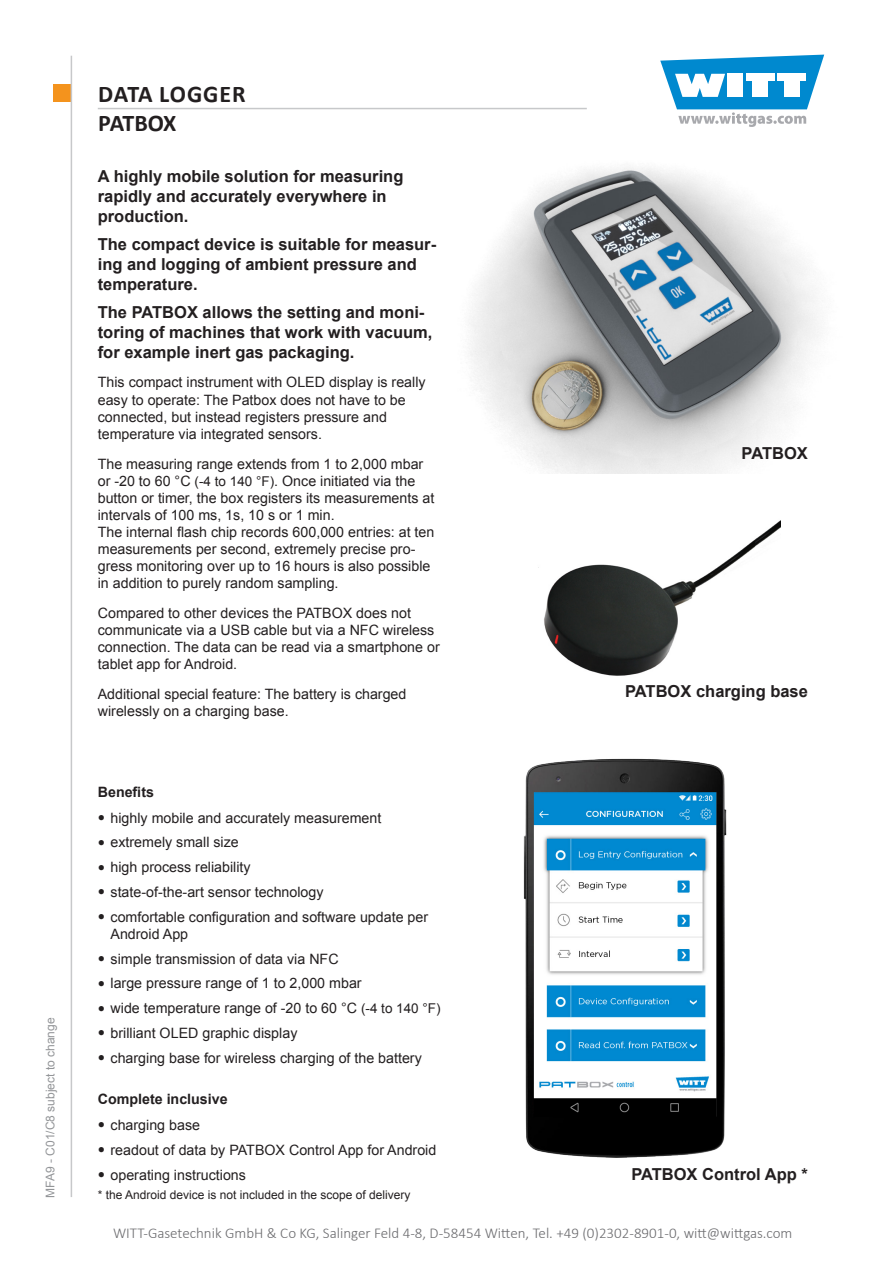
<style>
.page{position:relative;width:893px;height:1263px;background:#fff}
.page>*{position:absolute;margin:0;border:0;box-sizing:border-box;transform-origin:0 0}
.t1{font:700 24px/28.8px "Calibri";color:#231f20}
.Einleitungstext{font:700 16.5px/19.8px "Arial";color:#231f20}
.t2{font:300 15px "Calibri";color:#6b6b6e}
.Einleitungstext-2{font:14.25px/17.1px "Arial";color:#231f20}
.Überschrift{font:700 14.25px "Arial";color:#231f20}
.Einleitungstext-3{font:12px "Arial";color:#231f20}
.t3{font:12px "Arial";color:#939598}
.s1{font-size:13.5px}
.s2{font-family:"Bookman Old Style";font-size:12px}
</style>
<div class="page">
<div style="left:53px;top:85px;width:17px;height:17px;background:#f4931d"></div>
<svg style="left:660px;top:55px;width:164px;height:72px"></svg>
<hr style="left:71px;top:56px;width:1px;height:1141px;background:#c7c8ca">
<hr style="left:98px;top:108px;width:489px;height:1px;background:#c7c8ca">
<img style="left:469px;top:167px;width:350px;height:306px">
<img style="left:538px;top:520px;width:243px;height:156px">
<img style="left:523px;top:758px;width:204px;height:400px">
<p class="t3" style="left:42px;top:1197px;width:182px;rotate:-90deg">MFA9 - C01/C8 subject to change</p>
<h1 class="t1" style="left:98px;top:79px;width:149px">DATA LOGGER<br>PATBOX</h1>
<p class="Einleitungstext" style="left:98px;top:167px;width:307px">A highly mobile solution for measuring rapidly and accurately everywhere in production.</p>
<p class="Einleitungstext" style="left:98px;top:235px;width:340px">The compact device is suitable for measur&shy;ing and logging of ambient pressure and temperature.</p>
<p class="Einleitungstext" style="left:98px;top:303px;width:336px">The PATBOX allows the setting and moni&shy;toring of machines that work with vacuum, for example inert gas packaging.</p>
<p class="Einleitungstext-2" style="left:98px;top:374px;width:329px">This compact instrument with OLED display is really easy to operate: The Patbox does not have to be connected, but instead registers pressure and temperature via integrated sensors.</p>
<p class="Einleitungstext-2" style="left:98px;top:455px;width:338px">The measuring range extends from 1 to 2,000 mbar or -20 to 60 °C <span class="s1">(-4 to 140 °F)</span>. Once initiated via the button or timer, the box registers its measurements at intervals of 100 ms, 1s, 10 s or 1 min.<br>The internal flash chip records 600,000 entries: at ten measurements per second, extremely precise pro&shy;gress monitoring over up to 16 hours is also possible in addition to purely random sampling.</p>
<p class="Einleitungstext-2" style="left:98px;top:605px;width:343px">Compared to other devices the PATBOX does not communicate via a USB cable but via a NFC wireless connection. The data can be read via a smartphone or tablet app for Android.</p>
<p class="Einleitungstext-2" style="left:98px;top:686px;width:310px">Additional special feature: The battery is charged wirelessly on a charging base.</p>
<p class="Überschrift" style="left:98px;top:782px;width:58px">Benefits</p>
<p class="Einleitungstext-2" style="left:98px;top:809px;width:285px"><span class="s2">●</span> highly mobile and accurately measurement</p>
<p class="Einleitungstext-2" style="left:98px;top:834px;width:143px"><span class="s2">●</span> extremely small size</p>
<p class="Einleitungstext-2" style="left:98px;top:859px;width:154px"><span class="s2">●</span> high process reliability</p>
<p class="Einleitungstext-2" style="left:98px;top:883px;width:227px"><span class="s2">●</span> state-of-the-art sensor technology</p>
<p class="Einleitungstext-2" style="left:111px;top:908px;width:319px;text-indent:-13px"><span class="s2">●</span> comfortable configuration and software update per<br>Android App</p>
<p class="Einleitungstext-2" style="left:98px;top:950px;width:242px"><span class="s2">●</span> simple transmission of data via NFC</p>
<p class="Einleitungstext-2" style="left:98px;top:975px;width:265px"><span class="s2">●</span> large pressure range of 1 to 2,000 mbar</p>
<p class="Einleitungstext-2" style="left:98px;top:1000px;width:344px"><span class="s2">●</span> wide temperature range of -20 to 60 °C <span class="s1">(-4 to 140 °F)</span></p>
<p class="Einleitungstext-2" style="left:98px;top:1024px;width:201px"><span class="s2">●</span> brilliant OLED graphic display</p>
<p class="Einleitungstext-2" style="left:98px;top:1049px;width:326px"><span class="s2">●</span> charging base for wireless charging of the battery</p>
<p class="Überschrift" style="left:98px;top:1090px;width:131px">Complete inclusive</p>
<p class="Einleitungstext-2" style="left:98px;top:1116px;width:104px"><span class="s2">●</span> charging base</p>
<p class="Einleitungstext-2" style="left:98px;top:1141px;width:340px"><span class="s2">●</span> readout of data by PATBOX Control App for Android</p>
<p class="Einleitungstext-2" style="left:98px;top:1166px;width:150px"><span class="s2">●</span> operating instructions</p>
<p class="Einleitungstext-3" style="left:98px;top:1187px;width:314px">* the Android device is not included in the scope of delivery</p>
<p class="Einleitungstext" style="left:742px;top:443px;width:68px">PATBOX</p>
<p class="Einleitungstext" style="left:625px;top:682px;width:184px">PATBOX charging base</p>
<p class="Einleitungstext" style="left:631px;top:1164px;width:178px">PATBOX Control App *</p>
<p class="t2" style="left:113px;top:1224px;width:681px">WITT-Gasetechnik GmbH &amp; Co KG, Salinger Feld 4-8, D-58454 Witten, Tel. +49 (0)2302-8901-0, witt@wittgas.com</p>
</div>
